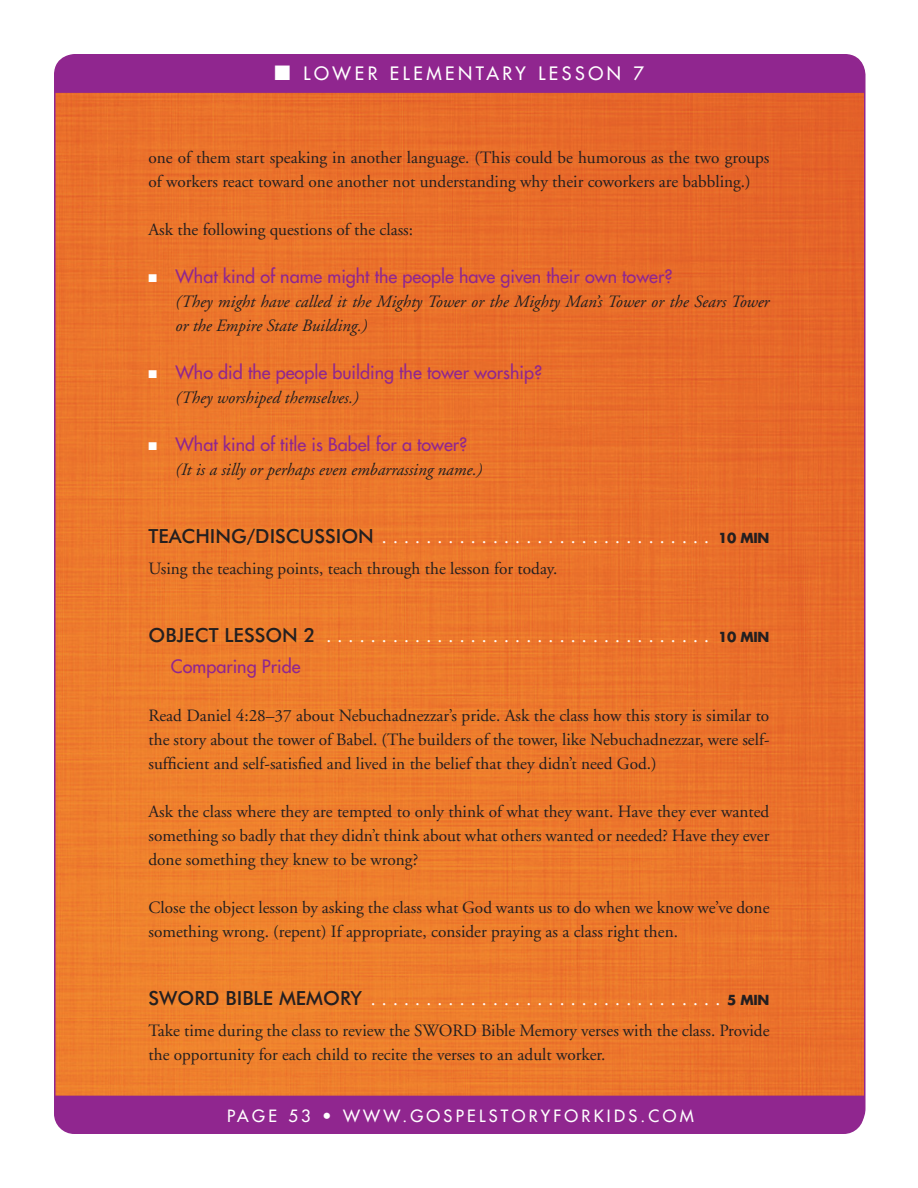
<style>
.page{position:relative;width:918px;height:1188px;background:#fff}
.page>*{position:absolute;margin:0;border:0;box-sizing:border-box;transform-origin:0 0}
.t1{font:19.5px "Adobe Garamond";color:#fffefc}
.t2{font:500 19.5px "Futura BT";color:#231f20}
.t3{font:18px "Futura";color:#90268f}
.t4{font:18px "Futura";letter-spacing:.2em;color:#fff}
.t5{font:17.25px/24px "Adobe Garamond";color:#231f20}
.t6{font:italic 17.25px/24px "Adobe Garamond";color:#231f20}
.t7{font:16.5px "Futura";letter-spacing:.2em;color:#fff}
.s1{color:#fff}
.s2{font-family:"Futura";font-weight:700;font-size:13.5px;color:#231f20}
.s3{font-family:"Futura BT";font-weight:500;color:#231f20}
</style>
<div class="page">
<img style="left:57px;top:93px;width:808px;height:1024px">
<div style="left:55px;top:55px;width:810px;height:38px;background:#90268f"></div>
<div style="left:54px;top:1096px;width:810px;height:38px;background:#90268f"></div>
<p class="t4" style="left:275px;top:62px;width:371px">■ l ower el ementary Lesson 7</p>
<p class="t5" style="left:148px;top:146px;width:623px">one of them start speaking in another language. (This could be humorous as the two groups of workers react toward one another not understanding why their coworkers are babbling.)</p>
<p class="t5" style="left:148px;top:218px;width:266px">Ask the following questions of the class:</p>
<p class="t3" style="left:149px;top:265px;width:526px"><span class="s1">■</span> What kind of name might the people have given their own tower?</p>
<p class="t6" style="left:176px;top:290px;width:596px">(They might have called it the Mighty Tower or the Mighty Man’s Tower or the Sears Tower or the Empire State Building.)</p>
<p class="t3" style="left:149px;top:361px;width:395px"><span class="s1">■</span> Who did the people building the tower worship?</p>
<p class="t6" style="left:176px;top:386px;width:185px">(They worshiped themselves.)</p>
<p class="t3" style="left:149px;top:433px;width:320px"><span class="s1">■</span> What kind of title is Babel for a tower?</p>
<p class="t6" style="left:176px;top:458px;width:308px">(It is a silly or perhaps even embarrassing name.)</p>
<p class="t2" style="left:148px;top:525px;width:13px">TEACHIN</p>
<p class="t2" style="left:231px;top:525px;width:37px">G/DISCUSSION</p>
<p class="t1" style="left:382px;top:527px;width:389px">.............................. <span class="s2">10 MIN</span></p>
<p class="t5" style="left:148px;top:557px;width:410px">Using the teaching points, teach through the lesson for today.</p>
<p class="t2" style="left:148px;top:624px;width:13px">OBJECT</p>
<p class="t2" style="left:224px;top:624px;width:13px">LESSON</p>
<p class="t1" style="left:304px;top:626px;width:467px"><span class="s3">2</span> ................................... <span class="s2">10 MIN</span></p>
<p class="t3" style="left:171px;top:655px;width:131px">Comparing Pride</p>
<p class="t5" style="left:148px;top:704px;width:623px;text-align:justify">Read Daniel 4:28–37 about Nebuchadnezzar’s pride. Ask the class how this story is similar to the story about the tower of Babel. (The builders of the tower, like Nebuchadnezzar, were self&shy;sufficient and self-satisfied and lived in the belief that they didn’t need God.)</p>
<p class="t5" style="left:148px;top:800px;width:622px;text-align:justify">Ask the class where they are tempted to only think of what they want. Have they ever wanted something so badly that they didn’t think about what others wanted or needed? Have they ever done something they knew to be wrong?</p>
<p class="t5" style="left:148px;top:896px;width:622px">Close the object lesson by asking the class what God wants us to do when we know we’ve done something wrong. (repent) If appropriate, consider praying as a class right then.</p>
<p class="t2" style="left:148px;top:987px;width:44px">SWORD</p>
<p class="t2" style="left:226px;top:987px;width:10px">BIBLE</p>
<p class="t2" style="left:279px;top:987px;width:15px">MEMORY</p>
<p class="t1" style="left:371px;top:989px;width:400px">................................ <span class="s2">5 MIN</span></p>
<p class="t5" style="left:148px;top:1019px;width:623px">Take time during the class to review the SWORD Bible Memory verses with the class. Provide the opportunity for each child to recite the verses to an adult worker.</p>
<p class="t7" style="left:227px;top:1105px;width:468px">PAGE 53 • www.g ospe lstoryforkids.com</p>
</div>
